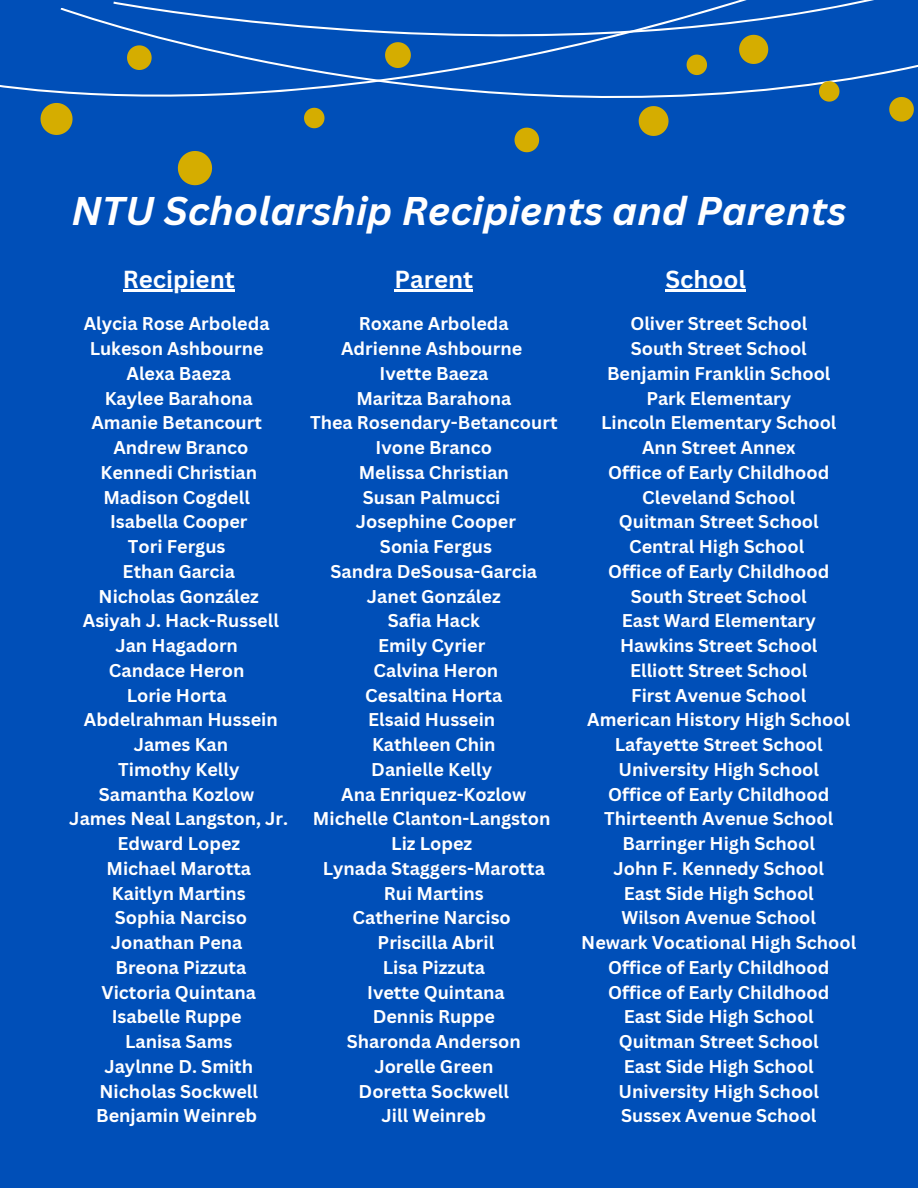
<style>
.page{position:relative;width:918px;height:1188px;background:#004fb8}
.page>*{position:absolute;margin:0;border:0;box-sizing:border-box;transform-origin:0 0}
.t1{font:italic 700 39px "Canva Sans";color:#fff}
.t2{font:700 24px "Canva Sans";color:#fff}
.t3{font:700 18px "Canva Sans";color:#fff}
</style>
<div class="page">
<svg style="left:113px;top:0;width:805px;height:98px"></svg>
<svg style="left:40px;top:102px;width:33px;height:33px"></svg>
<svg style="left:124px;top:43px;width:30px;height:30px"></svg>
<svg style="left:514px;top:127px;width:26px;height:26px"></svg>
<svg style="left:886px;top:94px;width:31px;height:28px"></svg>
<svg style="left:304px;top:107px;width:21px;height:22px"></svg>
<svg style="left:684px;top:52px;width:25px;height:25px"></svg>
<svg style="left:817px;top:79px;width:25px;height:23px"></svg>
<svg style="left:177px;top:151px;width:36px;height:35px"></svg>
<svg style="left:736px;top:32px;width:36px;height:35px"></svg>
<svg style="left:638px;top:106px;width:31px;height:30px"></svg>
<svg style="left:382px;top:39px;width:32px;height:32px"></svg>
<hr style="left:123px;top:290px;width:112px;height:2px;background:#fff">
<hr style="left:395px;top:290px;width:78px;height:2px;background:#fff">
<hr style="left:665px;top:290px;width:81px;height:2px;background:#fff">
<p class="t1" style="left:71px;top:184px;width:777px">NTU Scholarship Recipients and Parents</p>
<p class="t2" style="left:123px;top:262px;width:113px">Recipient</p>
<p class="t2" style="left:395px;top:262px;width:80px">Parent</p>
<p class="t2" style="left:665px;top:262px;width:82px">School</p>
<p class="t3" style="left:84px;top:311px;width:187px">Alycia Rose Arboleda</p>
<p class="t3" style="left:90px;top:336px;width:175px">Lukeson Ashbourne</p>
<p class="t3" style="left:127px;top:361px;width:106px">Alexa Baeza</p>
<p class="t3" style="left:105px;top:386px;width:150px">Kaylee Barahona</p>
<p class="t3" style="left:91px;top:410px;width:172px">Amanie Betancourt</p>
<p class="t3" style="left:113px;top:435px;width:136px">Andrew Branco</p>
<p class="t3" style="left:100px;top:460px;width:158px">Kennedi Christian</p>
<p class="t3" style="left:103px;top:485px;width:148px">Madison Cogdell</p>
<p class="t3" style="left:110px;top:509px;width:139px">Isabella Cooper</p>
<p class="t3" style="left:128px;top:534px;width:99px">Tori Fergus</p>
<p class="t3" style="left:123px;top:559px;width:114px">Ethan Garcia</p>
<p class="t3" style="left:99px;top:584px;width:162px">Nicholas González</p>
<p class="t3" style="left:83px;top:608px;width:198px">Asiyah J. Hack-Russell</p>
<p class="t3" style="left:115px;top:633px;width:124px">Jan Hagadorn</p>
<p class="t3" style="left:109px;top:658px;width:137px">Candace Heron</p>
<p class="t3" style="left:127px;top:683px;width:101px">Lorie Horta</p>
<p class="t3" style="left:84px;top:707px;width:195px">Abdelrahman Hussein</p>
<p class="t3" style="left:134px;top:732px;width:96px">James Kan</p>
<p class="t3" style="left:118px;top:757px;width:123px">Timothy Kelly</p>
<p class="t3" style="left:99px;top:782px;width:157px">Samantha Kozlow</p>
<p class="t3" style="left:69px;top:806px;width:220px">James Neal Langston, Jr.</p>
<p class="t3" style="left:117px;top:831px;width:124px">Edward Lopez</p>
<p class="t3" style="left:107px;top:856px;width:146px">Michael Marotta</p>
<p class="t3" style="left:112px;top:881px;width:135px">Kaitlyn Martins</p>
<p class="t3" style="left:115px;top:905px;width:134px">Sophia Narciso</p>
<p class="t3" style="left:111px;top:930px;width:133px">Jonathan Pena</p>
<p class="t3" style="left:115px;top:955px;width:132px">Breona Pizzuta</p>
<p class="t3" style="left:102px;top:980px;width:156px">Victoria Quintana</p>
<p class="t3" style="left:112px;top:1004px;width:132px">Isabelle Ruppe</p>
<p class="t3" style="left:125px;top:1029px;width:109px">Lanisa Sams</p>
<p class="t3" style="left:104px;top:1054px;width:150px">Jaylnne D. Smith</p>
<p class="t3" style="left:99px;top:1079px;width:160px">Nicholas Sockwell</p>
<p class="t3" style="left:96px;top:1103px;width:163px">Benjamin Weinreb</p>
<p class="t3" style="left:630px;top:311px;width:178px">Oliver Street School</p>
<p class="t3" style="left:631px;top:336px;width:177px">South Street School</p>
<p class="t3" style="left:607px;top:361px;width:225px">Benjamin Franklin School</p>
<p class="t3" style="left:646px;top:386px;width:146px">Park Elementary</p>
<p class="t3" style="left:601px;top:410px;width:237px">Lincoln Elementary School</p>
<p class="t3" style="left:642px;top:435px;width:155px">Ann Street Annex</p>
<p class="t3" style="left:608px;top:460px;width:223px">Office of Early Childhood</p>
<p class="t3" style="left:642px;top:485px;width:155px">Cleveland School</p>
<p class="t3" style="left:619px;top:509px;width:201px">Quitman Street School</p>
<p class="t3" style="left:629px;top:534px;width:177px">Central High School</p>
<p class="t3" style="left:608px;top:559px;width:223px">Office of Early Childhood</p>
<p class="t3" style="left:631px;top:584px;width:177px">South Street School</p>
<p class="t3" style="left:622px;top:608px;width:195px">East Ward Elementary</p>
<p class="t3" style="left:620px;top:633px;width:199px">Hawkins Street School</p>
<p class="t3" style="left:630px;top:658px;width:179px">Elliott Street School</p>
<p class="t3" style="left:631px;top:683px;width:177px">First Avenue School</p>
<p class="t3" style="left:587px;top:707px;width:265px">American History High School</p>
<p class="t3" style="left:615px;top:732px;width:209px">Lafayette Street School</p>
<p class="t3" style="left:619px;top:757px;width:202px">University High School</p>
<p class="t3" style="left:608px;top:782px;width:223px">Office of Early Childhood</p>
<p class="t3" style="left:604px;top:806px;width:231px">Thirteenth Avenue School</p>
<p class="t3" style="left:623px;top:831px;width:194px">Barringer High School</p>
<p class="t3" style="left:614px;top:856px;width:212px">John F. Kennedy School</p>
<p class="t3" style="left:624px;top:881px;width:192px">East Side High School</p>
<p class="t3" style="left:622px;top:905px;width:196px">Wilson Avenue School</p>
<p class="t3" style="left:581px;top:930px;width:276px">Newark Vocational High School</p>
<p class="t3" style="left:608px;top:955px;width:223px">Office of Early Childhood</p>
<p class="t3" style="left:608px;top:980px;width:223px">Office of Early Childhood</p>
<p class="t3" style="left:624px;top:1004px;width:192px">East Side High School</p>
<p class="t3" style="left:619px;top:1029px;width:201px">Quitman Street School</p>
<p class="t3" style="left:624px;top:1054px;width:192px">East Side High School</p>
<p class="t3" style="left:619px;top:1079px;width:202px">University High School</p>
<p class="t3" style="left:621px;top:1103px;width:197px">Sussex Avenue School</p>
<p class="t3" style="left:359px;top:311px;width:151px">Roxane Arboleda</p>
<p class="t3" style="left:341px;top:336px;width:183px">Adrienne Ashbourne</p>
<p class="t3" style="left:379px;top:361px;width:110px">Ivette Baeza</p>
<p class="t3" style="left:356px;top:386px;width:156px">Maritza Barahona</p>
<p class="t3" style="left:310px;top:410px;width:249px">Thea Rosendary-Betancourt</p>
<p class="t3" style="left:376px;top:435px;width:118px">Ivone Branco</p>
<p class="t3" style="left:359px;top:460px;width:152px">Melissa Christian</p>
<p class="t3" style="left:363px;top:485px;width:139px">Susan Palmucci</p>
<p class="t3" style="left:356px;top:509px;width:162px">Josephine Cooper</p>
<p class="t3" style="left:380px;top:534px;width:114px">Sonia Fergus</p>
<p class="t3" style="left:330px;top:559px;width:208px">Sandra DeSousa-Garcia</p>
<p class="t3" style="left:367px;top:584px;width:135px">Janet González</p>
<p class="t3" style="left:388px;top:608px;width:93px">Safia Hack</p>
<p class="t3" style="left:378px;top:633px;width:109px">Emily Cyrier</p>
<p class="t3" style="left:374px;top:658px;width:126px">Calvina Heron</p>
<p class="t3" style="left:365px;top:683px;width:139px">Cesaltina Horta</p>
<p class="t3" style="left:368px;top:707px;width:129px">Elsaid Hussein</p>
<p class="t3" style="left:372px;top:732px;width:125px">Kathleen Chin</p>
<p class="t3" style="left:371px;top:757px;width:122px">Danielle Kelly</p>
<p class="t3" style="left:341px;top:782px;width:187px">Ana Enriquez-Kozlow</p>
<p class="t3" style="left:313px;top:806px;width:239px">Michelle Clanton-Langston</p>
<p class="t3" style="left:391px;top:831px;width:82px">Liz Lopez</p>
<p class="t3" style="left:323px;top:856px;width:224px">Lynada Staggers-Marotta</p>
<p class="t3" style="left:384px;top:881px;width:102px">Rui Martins</p>
<p class="t3" style="left:353px;top:905px;width:160px">Catherine Narciso</p>
<p class="t3" style="left:378px;top:930px;width:118px">Priscilla Abril</p>
<p class="t3" style="left:383px;top:955px;width:104px">Lisa Pizzuta</p>
<p class="t3" style="left:367px;top:980px;width:139px">Ivette Quintana</p>
<p class="t3" style="left:373px;top:1004px;width:124px">Dennis Ruppe</p>
<p class="t3" style="left:347px;top:1029px;width:175px">Sharonda Anderson</p>
<p class="t3" style="left:374px;top:1054px;width:121px">Jorelle Green</p>
<p class="t3" style="left:359px;top:1079px;width:152px">Doretta Sockwell</p>
<p class="t3" style="left:382px;top:1103px;width:106px">Jill Weinreb</p>
</div>
